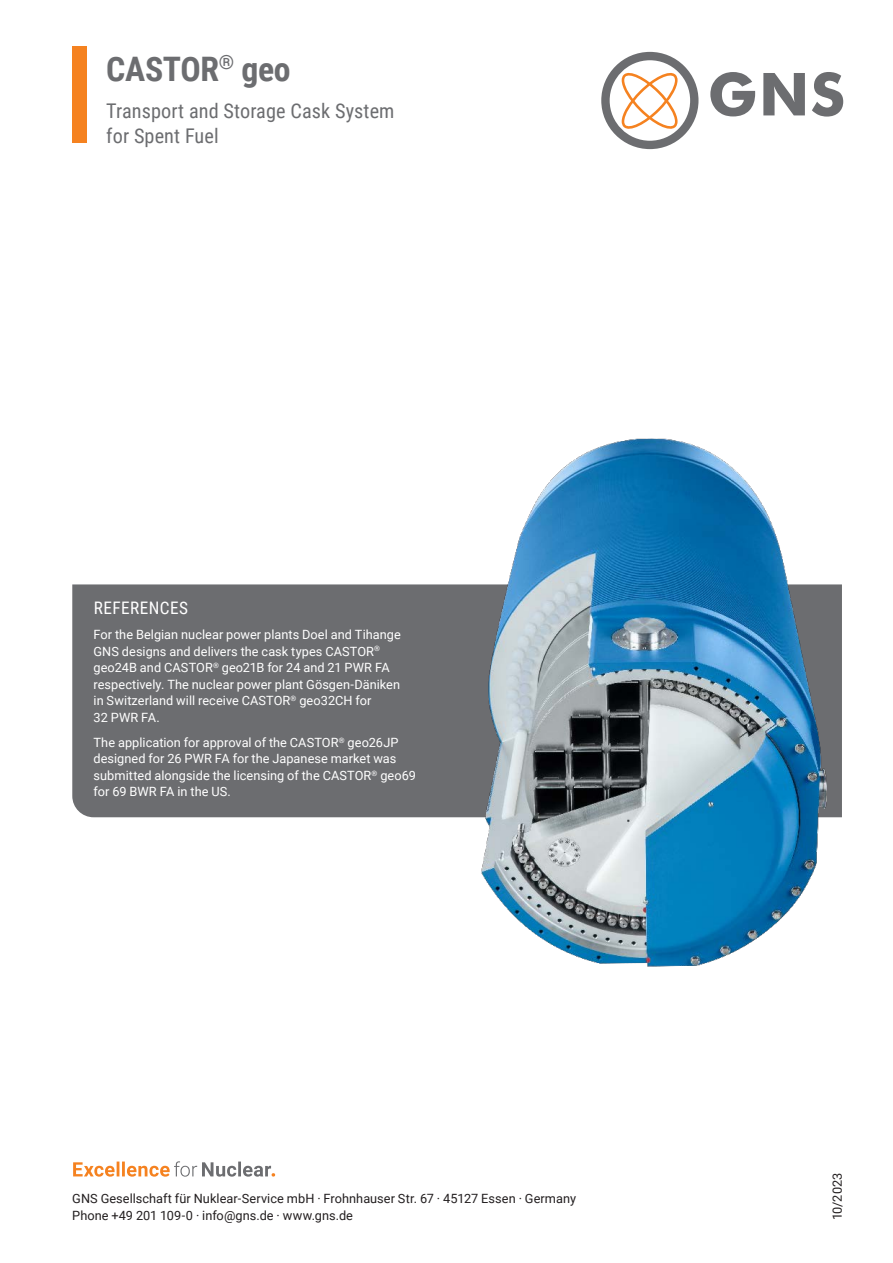
<style>
.page{position:relative;width:893px;height:1263px;background:#fff}
.page>*{position:absolute;margin:0;border:0;box-sizing:border-box;transform-origin:0 0}
.t1{font:700 33.75px "Roboto Condensed";letter-spacing:-.01em;color:#6c6d70}
.t2{font:20.25px/25px "Roboto Condensed";letter-spacing:.005em;color:#6c6d70}
.t3{font:17.25px "Roboto Condensed";letter-spacing:.025em;color:#fff}
.t4{font:12.75px/16.5px "Roboto";letter-spacing:.005em;color:#fff}
.t5{font:12.75px/16.8px "Roboto";letter-spacing:.005em;color:#231f20}
</style>
<div class="page">
<svg style="left:601px;top:52px;width:97px;height:97px"></svg>
<svg style="left:710px;top:72px;width:45px;height:44px"></svg>
<svg style="left:763px;top:73px;width:42px;height:42px"></svg>
<svg style="left:812px;top:72px;width:31px;height:45px"></svg>
<svg style="left:73px;top:1161px;width:202px;height:16px"></svg>
<div style="left:72px;top:47px;width:15px;height:96px;background:#f58220"></div>
<div style="left:72px;top:584px;width:366px;height:233px;background:#6c6d70"></div>
<img style="left:438px;top:438px;width:404px;height:529px">
<h1 class="t1" style="left:106px;top:45px;width:186px">CASTOR<sup>®</sup> geo</h1>
<h2 class="t2" style="left:106px;top:98px;width:290px">Transport and Storage Cask System for Spent Fuel</h2>
<h3 class="t3" style="left:94px;top:596px;width:96px">REFERENCES</h3>
<p class="t4" style="left:94px;top:626px;width:309px">For the Belgian nuclear power plants Doel and Tihange GNS designs and delivers the cask types CASTOR<sup>® </sup>geo24B and CASTOR<sup>®</sup> geo21B for 24 and 21 PWR FA respectively. The nuclear power plant Gösgen-Däniken in Switzerland will receive CASTOR<sup>®</sup> geo32CH for<br>32 PWR FA.</p>
<p class="t4" style="left:94px;top:733px;width:324px">The application for approval of the CASTOR<sup>®</sup> geo26JP designed for 26 PWR FA for the Japanese market was submitted alongside the licensing of the CASTOR<sup>®</sup> geo69 for 69 BWR FA in the US.</p>
<p class="t5" style="left:72px;top:1189px;width:505px">GNS Gesellschaft für Nuklear-Service mbH · Frohnhauser Str. 67 · 45127 Essen · Germany<br>Phone +49 201 109-0 · info@gns.de · www.gns.de</p>
<p class="t5" style="left:828px;top:1220px;width:49px;rotate:-90deg">10/2023</p>
</div>
